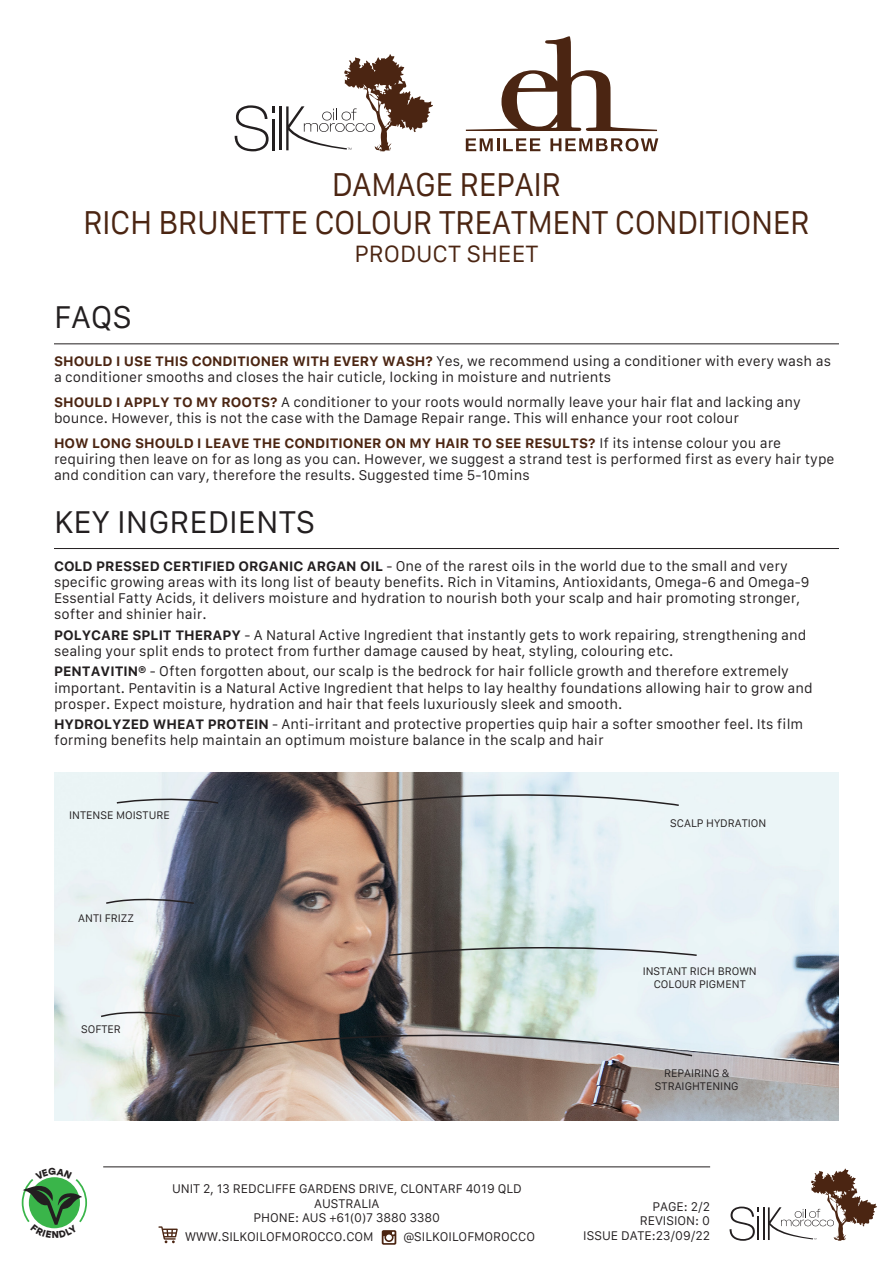
<style>
.page{position:relative;width:893px;height:1263px;background:#fff}
.page>*{position:absolute;margin:0;border:0;box-sizing:border-box;transform-origin:0 0}
.t1{font:31.5px "Galvji";letter-spacing:-.02em;color:#4b2512;scale:.94 1}
.t2{font:30px "Galvji";color:#231f20}
.t3{font:22.5px "Galvji";color:#4b2512}
.t4{font:13.5px/16.2px "Galvji";color:#231f20}
.t5{font:12px/14.4px "Galvji";color:#231f20;text-align:center}
.t6{font:10.5px/12.6px "Galvji";color:#231f20;text-align:center}
.s1{font-weight:700;color:#4b2512}
.s2{font-weight:700}
</style>
<div class="page">
<hr style="left:54px;top:344px;width:785px;height:1px;background:#231f20">
<hr style="left:54px;top:548px;width:785px;height:1px;background:#231f20">
<hr style="left:763px;top:1207px;width:2px;height:33px;background:#231f20">
<svg style="left:729px;top:1206px;width:30px;height:35px"></svg>
<svg style="left:768px;top:1169px;width:109px;height:72px"></svg>
<hr style="left:103px;top:1166px;width:607px;height:1px;background:#231f20">
<svg style="left:382px;top:1230px;width:14px;height:15px"></svg>
<svg style="left:158px;top:1226px;width:20px;height:17px"></svg>
<img style="left:55px;top:772px;width:783px;height:348px">
<svg style="left:387px;top:938px;width:311px;height:19px;background:#afb8b7"></svg>
<svg style="left:354px;top:782px;width:326px;height:25px;background:#bec0c0"></svg>
<svg style="left:115px;top:795px;width:105px;height:9px"></svg>
<svg style="left:105px;top:895px;width:91px;height:10px"></svg>
<svg style="left:100px;top:1007px;width:594px;height:50px;background:#969390"></svg>
<svg style="left:466px;top:36px;width:191px;height:95px"></svg>
<svg style="left:466px;top:138px;width:74px;height:13px"></svg>
<svg style="left:550px;top:138px;width:108px;height:13px"></svg>
<hr style="left:280px;top:106px;width:2px;height:44px;background:#231f20">
<svg style="left:235px;top:105px;width:39px;height:46px"></svg>
<svg style="left:286px;top:54px;width:147px;height:98px"></svg>
<svg style="left:21px;top:1177px;width:67px;height:52px"></svg>
<p class="t1" style="left:332px;top:167px;width:246px">DAMAGE REPAIR</p>
<p class="t1" style="left:83px;top:204px;width:775px">RICH BRUNETTE COLOUR TREATMENT CONDITIONER</p>
<p class="t3" style="left:355px;top:241px;width:185px">PRODUCT SHEET</p>
<p class="t2" style="left:54px;top:300px;width:79px">FAQS</p>
<p class="t4" style="left:54px;top:353px;width:779px"><span class="s1">SHOULD I USE THIS CONDITIONER WITH EVERY WASH?</span> Yes, we recommend using a conditioner with every wash as a conditioner smooths and closes the hair cuticle, locking in moisture and nutrients</p>
<p class="t4" style="left:54px;top:394px;width:748px"><span class="s1">SHOULD I APPLY TO MY ROOTS?</span> A conditioner to your roots would normally leave your hair flat and lacking any bounce. However, this is not the case with the Damage Repair range. This will enhance your root colour</p>
<p class="t4" style="left:54px;top:435px;width:782px"><span class="s1">HOW LONG SHOULD I LEAVE THE CONDITIONER ON MY HAIR TO SEE RESULTS?</span> If its intense colour you are requiring then leave on for as long as you can. However, we suggest a strand test is performed first as every hair type and condition can vary, therefore the results. Suggested time 5-10mins</p>
<p class="t2" style="left:54px;top:505px;width:263px">KEY INGREDIENTS</p>
<p class="t4" style="left:54px;top:558px;width:757px"><span class="s2">COLD PRESSED CERTIFIED ORGANIC ARGAN OIL</span> - One of the rarest oils in the world due to the small and very specific growing areas with its long list of beauty benefits. Rich in Vitamins, Antioxidants, Omega-6 and Omega-9<br>Essential Fatty Acids, it delivers moisture and hydration to nourish both your scalp and hair promoting stronger, softer and shinier hair.</p>
<p class="t4" style="left:54px;top:627px;width:754px"><span class="s2">POLYCARE SPLIT THERAPY</span> - A Natural Active Ingredient that instantly gets to work repairing, strengthening and sealing your split ends to protect from further damage caused by heat, styling, colouring etc.</p>
<p class="t4" style="left:54px;top:664px;width:760px"><span class="s2">PENTAVITIN®</span> - Often forgotten about, our scalp is the bedrock for hair follicle growth and therefore extremely important. Pentavitin is a Natural Active Ingredient that helps to lay healthy foundations allowing hair to grow and prosper. Expect moisture, hydration and hair that feels luxuriously sleek and smooth.</p>
<p class="t4" style="left:54px;top:717px;width:751px"><span class="s2">HYDROLYZED WHEAT PROTEIN</span> - Anti-irritant and protective properties quip hair a softer smoother feel. Its film forming benefits help maintain an optimum moisture balance in the scalp and hair</p>
<p class="t6" style="left:69px;top:809px;width:102px">INTENSE MOISTURE</p>
<p class="t6" style="left:78px;top:912px;width:57px">ANTI FRIZZ</p>
<p class="t6" style="left:81px;top:1023px;width:41px">SOFTER</p>
<p class="t5" style="left:172px;top:1182px;width:351px">UNIT 2, 13 REDCLIFFE GARDENS DRIVE, CLONTARF 4019 QLD<br>AUSTRALIA</p>
<p class="t5" style="left:253px;top:1211px;width:188px">PHONE: AUS +61(0)7 3880 3380</p>
<p class="t5" style="left:185px;top:1229px;width:190px">WWW.SILKOILOFMOROCCO.COM</p>
<p class="t5" style="left:403px;top:1229px;width:133px">@SILKOILOFMOROCCO</p>
<p class="t6" style="left:670px;top:817px;width:98px">SCALP HYDRATION</p>
<p class="t6" style="left:643px;top:965px;width:116px">INSTANT RICH BROWN<br>COLOUR PIGMENT</p>
<p class="t6" style="left:655px;top:1067px;width:85px">REPAIRING &amp;<br>STRAIGHTENING</p>
<p class="t5" style="left:653px;top:1199px;width:59px">PAGE: 2/2</p>
<p class="t5" style="left:640px;top:1214px;width:72px">REVISION: 0</p>
<p class="t5" style="left:583px;top:1228px;width:128px">ISSUE DATE:23/09/22</p>
</div>
